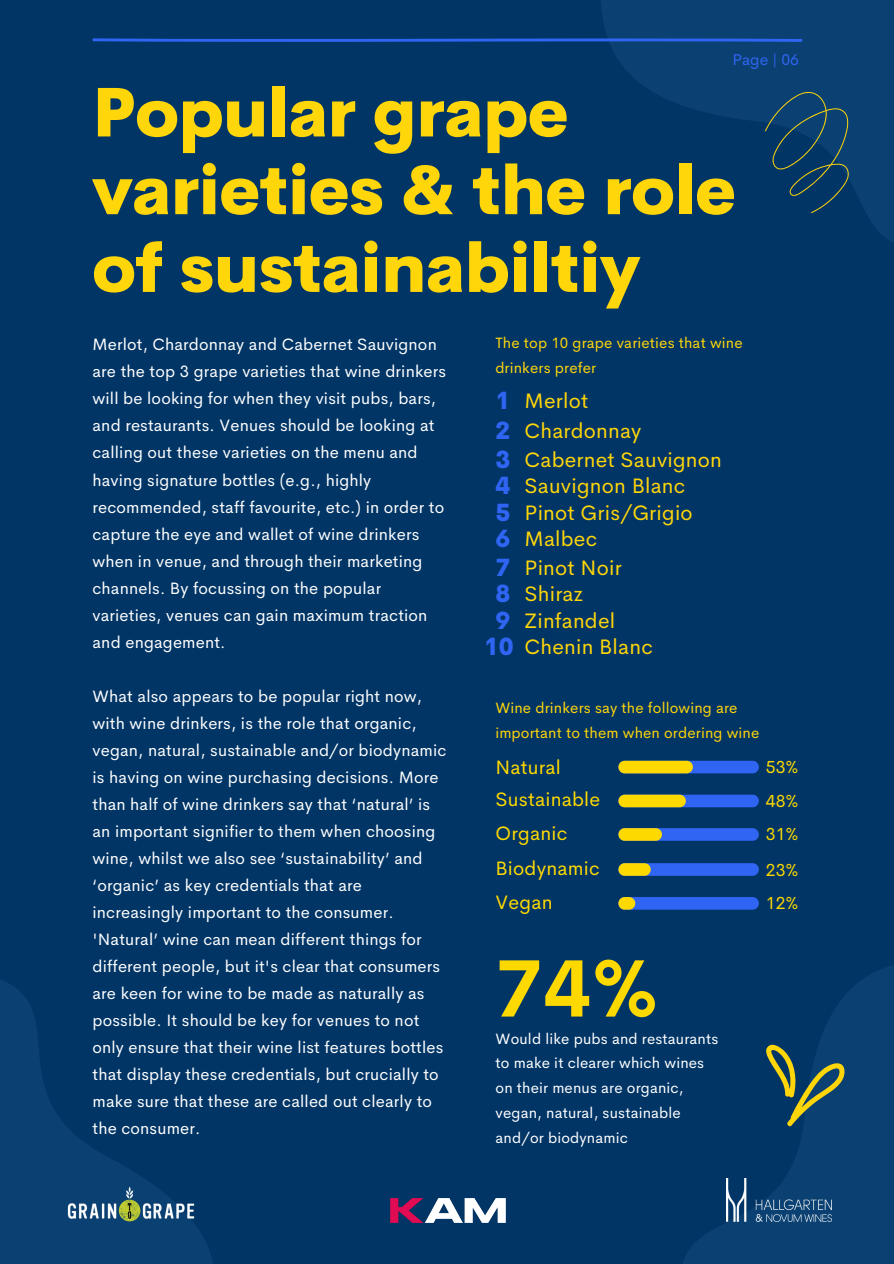
<style>
.page{position:relative;width:894px;height:1264px;background:#fff}
.page>*{position:absolute;margin:0;border:0;box-sizing:border-box;transform-origin:0 0}
.t1{font:700 79.5px "Cerebri Sans";color:#fed900}
.t2{font:800 67.5px/77.7px "Cerebri Sans";color:#ffd60a}
.t3{font:800 24px "Cerebri Sans";color:#3065f3}
.t4{font:21px "Cerebri Sans";letter-spacing:.01em;color:#ffd60a}
.t5{font:19.5px "Cerebri Sans";letter-spacing:.01em;color:#fed900}
.t6{font:17.55px "Cerebri Sans";color:#fed900}
.t7{font:16.5px/27px "Cerebri Sans";letter-spacing:.01em;color:#fff}
.t8{font:15.75px "Cerebri Sans";color:#3065f3}
.t9{font:15px/24.8px "Cerebri Sans";letter-spacing:.01em;color:#fff}
.t10{font:15px/24.8px "Cerebri Sans";letter-spacing:.01em;color:#ffd60a}
</style>
<div class="page">
<div style="left:0;top:0;width:893px;height:1263px;background:#003566"></div>
<svg style="left:601px;top:0;width:292px;height:242px;fill:#0b4172"></svg>
<svg style="left:764px;top:89px;width:84px;height:124px"></svg>
<svg style="left:683px;top:966px;width:210px;height:297px"></svg>
<svg style="left:0;top:980px;width:213px;height:283px"></svg>
<svg style="left:754px;top:1040px;width:93px;height:97px"></svg>
<svg style="left:618px;top:760px;width:140px;height:13px;background:#909974"></svg>
<svg style="left:618px;top:794px;width:140px;height:13px;background:#87957f"></svg>
<svg style="left:618px;top:828px;width:140px;height:12px;background:#6a85a8"></svg>
<svg style="left:618px;top:863px;width:140px;height:12px;background:#5a7cbb"></svg>
<svg style="left:618px;top:897px;width:140px;height:12px;background:#4470d7"></svg>
<svg style="left:92px;top:38px;width:710px;height:4px;background:#2358cc"></svg>
<img style="left:390px;top:1198px;width:116px;height:25px">
<img style="left:726px;top:1178px;width:105px;height:43px">
<img style="left:63px;top:1185px;width:135px;height:36px">
<p class="t8" style="left:732px;top:50px;width:68px">Page | 06</p>
<p class="t2" style="left:92px;top:74px;width:644px">Popular grape varieties &amp; the role of sustainabiltiy</p>
<p class="t7" style="left:92px;top:331px;width:355px">Merlot, Chardonnay and Cabernet Sauvignon are the top 3 grape varieties that wine drinkers will be looking for when they visit pubs, bars, and restaurants. Venues should be looking at calling out these varieties on the menu and having signature bottles (e.g., highly recommended, staff favourite, etc.) in order to capture the eye and wallet of wine drinkers when in venue, and through their marketing channels. By focussing on the popular varieties, venues can gain maximum traction and engagement.</p>
<p class="t7" style="left:92px;top:682px;width:355px">What also appears to be popular right now, with wine drinkers, is the role that organic, vegan, natural, sustainable and/or biodynamic is having on wine purchasing decisions. More than half of wine drinkers say that ‘natural’ is an important signifier to them when choosing wine, whilst we also see ‘sustainability’ and ‘organic’ as key credentials that are increasingly important to the consumer. 'Natural’ wine can mean different things for different people, but it's clear that consumers are keen for wine to be made as naturally as possible. It should be key for venues to not only ensure that their wine list features bottles that display these credentials, but crucially to make sure that these are called out clearly to the consumer.</p>
<p class="t10" style="left:495px;top:331px;width:249px">The top 10 grape varieties that wine drinkers prefer</p>
<p class="t3" style="left:495px;top:385px;width:16px">1</p>
<p class="t4" style="left:524px;top:387px;width:65px">Merlot</p>
<p class="t3" style="left:495px;top:415px;width:16px">2</p>
<p class="t4" style="left:524px;top:417px;width:118px">Chardonnay</p>
<p class="t3" style="left:495px;top:444px;width:16px">3</p>
<p class="t4" style="left:524px;top:445px;width:199px">Cabernet Sauvignon</p>
<p class="t3" style="left:495px;top:470px;width:16px">4</p>
<p class="t4" style="left:524px;top:472px;width:162px">Sauvignon Blanc</p>
<p class="t3" style="left:495px;top:496px;width:16px">5</p>
<p class="t4" style="left:524px;top:498px;width:169px">Pinot Gris/Grigio</p>
<p class="t3" style="left:495px;top:523px;width:16px">6</p>
<p class="t4" style="left:524px;top:525px;width:74px">Malbec</p>
<p class="t3" style="left:495px;top:551px;width:16px">7</p>
<p class="t4" style="left:524px;top:553px;width:99px">Pinot Noir</p>
<p class="t3" style="left:495px;top:578px;width:16px">8</p>
<p class="t4" style="left:524px;top:580px;width:60px">Shiraz</p>
<p class="t3" style="left:495px;top:604px;width:16px">9</p>
<p class="t4" style="left:524px;top:606px;width:92px">Zinfandel</p>
<p class="t3" style="left:484px;top:631px;width:31px">10</p>
<p class="t4" style="left:524px;top:633px;width:130px">Chenin Blanc</p>
<p class="t10" style="left:495px;top:695px;width:265px">Wine drinkers say the following are important to them when ordering wine</p>
<p class="t5" style="left:495px;top:754px;width:67px">Natural</p>
<p class="t5" style="left:495px;top:786px;width:106px">Sustainable</p>
<p class="t6" style="left:765px;top:789px;width:34px">48%</p>
<p class="t5" style="left:495px;top:820px;width:73px">Organic</p>
<p class="t6" style="left:765px;top:823px;width:34px">31%</p>
<p class="t5" style="left:495px;top:855px;width:106px">Biodynamic</p>
<p class="t6" style="left:765px;top:858px;width:34px">23%</p>
<p class="t5" style="left:495px;top:889px;width:59px">Vegan</p>
<p class="t6" style="left:765px;top:891px;width:34px">12%</p>
<p class="t6" style="left:765px;top:755px;width:34px">53%</p>
<p class="t1" style="left:495px;top:937px;width:164px">74%</p>
<p class="t9" style="left:495px;top:1026px;width:224px">Would like pubs and restaurants to make it clearer which wines on their menus are organic, vegan, natural, sustainable and/or biodynamic</p>
</div>
